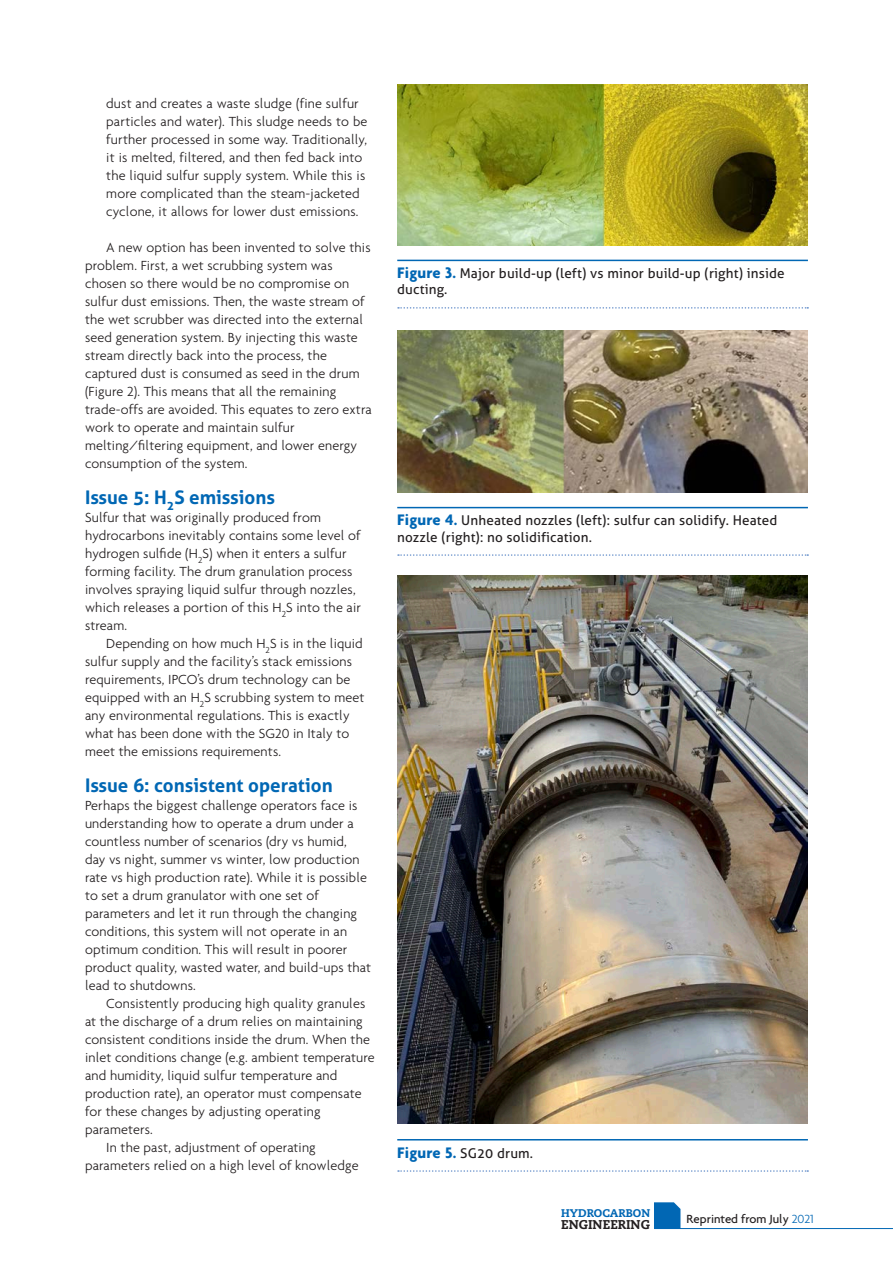
<style>
.page{position:relative;width:893px;height:1263px;background:#fff}
.page>*{position:absolute;margin:0;border:0;box-sizing:border-box;transform-origin:0 0}
.Sub_1{font:700 18.75px "Aller";color:#0167b4}
.Body_Text{font:300 14.25px/18px "Agenda";letter-spacing:.01em;color:#231f20}
.Paragraph_1{font:300 14.25px/18px "Agenda";letter-spacing:.01em;color:#231f20}
.Bullet_1{font:300 14.25px/18px "Agenda";letter-spacing:.01em;color:#231f20}
.t1{font:13.5px/16.2px "Aller";letter-spacing:.01em;color:#231f20}
.t2{font:500 12.75px "Agenda";color:#231f20}
.t3{font:800 12.75px "Caecilia";color:#231f20}
.t4{font:800 11.1px "Caecilia";color:#0167b4}
.s1{font-family:"Agenda";font-weight:700;font-size:16.5px;color:#0167b4}
.s2{font-weight:300;color:#0167b4}
</style>
<div class="page">
<hr style="left:654px;top:1228px;width:239px;height:1px;background:#0167b4">
<svg style="left:654px;top:1202px;width:26px;height:26px"></svg>
<img style="left:397px;top:84px;width:411px;height:161px">
<hr style="left:397px;top:260px;width:411px;height:1px;background:#0167b4">
<svg style="left:398px;top:307px;width:410px;height:2px"></svg>
<img style="left:397px;top:330px;width:411px;height:162px">
<hr style="left:397px;top:507px;width:411px;height:1px;background:#0167b4">
<svg style="left:398px;top:554px;width:410px;height:2px"></svg>
<img style="left:397px;top:576px;width:411px;height:547px">
<hr style="left:397px;top:1139px;width:411px;height:1px;background:#0167b4">
<svg style="left:398px;top:1170px;width:410px;height:2px"></svg>
<p class="Bullet_1" style="left:106px;top:94px;width:263px">dust and creates a waste sludge (fine sulfur particles and water). This sludge needs to be further processed in some way. Traditionally, it is melted, filtered, and then fed back into the liquid sulfur supply system. While this is more complicated than the steam-jacketed cyclone, it allows for lower dust emissions.</p>
<p class="Body_Text" style="left:85px;top:238px;width:288px;text-indent:21px">A new option has been invented to solve this problem. First, a wet scrubbing system was chosen so there would be no compromise on sulfur dust emissions. Then, the waste stream of the wet scrubber was directed into the external seed generation system. By injecting this waste stream directly back into the process, the captured dust is consumed as seed in the drum (Figure 2). This means that all the remaining trade-offs are avoided. This equates to zero extra work to operate and maintain sulfur melting/filtering equipment, and lower energy consumption of the system.</p>
<p class="Sub_1" style="left:85px;top:486px;width:192px">Issue 5: H<sub>2</sub>S emissions</p>
<p class="Paragraph_1" style="left:85px;top:508px;width:277px">Sulfur that was originally produced from hydrocarbons inevitably contains some level of hydrogen sulfide (H<sub>2</sub>S) when it enters a sulfur forming facility. The drum granulation process involves spraying liquid sulfur through nozzles, which releases a portion of this H<sub>2</sub>S into the air stream.</p>
<p class="Body_Text" style="left:85px;top:634px;width:281px;text-indent:21px">Depending on how much H<sub>2</sub>S is in the liquid sulfur supply and the facility’s stack emissions requirements, IPCO’s drum technology can be equipped with an H<sub>2</sub>S scrubbing system to meet any environmental regulations. This is exactly what has been done with the SG20 in Italy to meet the emissions requirements.</p>
<p class="Sub_1" style="left:85px;top:774px;width:249px">Issue 6: consistent operation</p>
<p class="Paragraph_1" style="left:85px;top:796px;width:287px">Perhaps the biggest challenge operators face is understanding how to operate a drum under a countless number of scenarios (dry vs humid,<br>day vs night, summer vs winter, low production rate vs high production rate). While it is possible to set a drum granulator with one set of parameters and let it run through the changing conditions, this system will not operate in an optimum condition. This will result in poorer product quality, wasted water, and build-ups that lead to shutdowns.</p>
<p class="Body_Text" style="left:85px;top:994px;width:291px;text-indent:21px">Consistently producing high quality granules at the discharge of a drum relies on maintaining consistent conditions inside the drum. When the inlet conditions change (e.g. ambient temperature and humidity, liquid sulfur temperature and production rate), an operator must compensate for these changes by adjusting operating parameters.</p>
<p class="Body_Text" style="left:85px;top:1138px;width:275px;text-indent:21px">In the past, adjustment of operating parameters relied on a high level of knowledge</p>
<p class="t1" style="left:397px;top:265px;width:389px"><span class="s1">Figure 3.</span> Major build-up (left) vs minor build-up (right) inside ducting.</p>
<p class="t1" style="left:397px;top:512px;width:382px"><span class="s1">Figure 4.</span> Unheated nozzles (left): sulfur can solidify. Heated nozzle (right): no solidification.</p>
<p class="t1" style="left:397px;top:1144px;width:137px"><span class="s1">Figure 5.</span> SG20 drum.</p>
<p class="t4" style="left:561px;top:1207px;width:90px">HYDROCARBON</p>
<p class="t3" style="left:561px;top:1216px;width:90px">ENGINEERING</p>
<p class="t2" style="left:686px;top:1211px;width:129px">Reprinted from July <span class="s2">2021</span></p>
</div>
